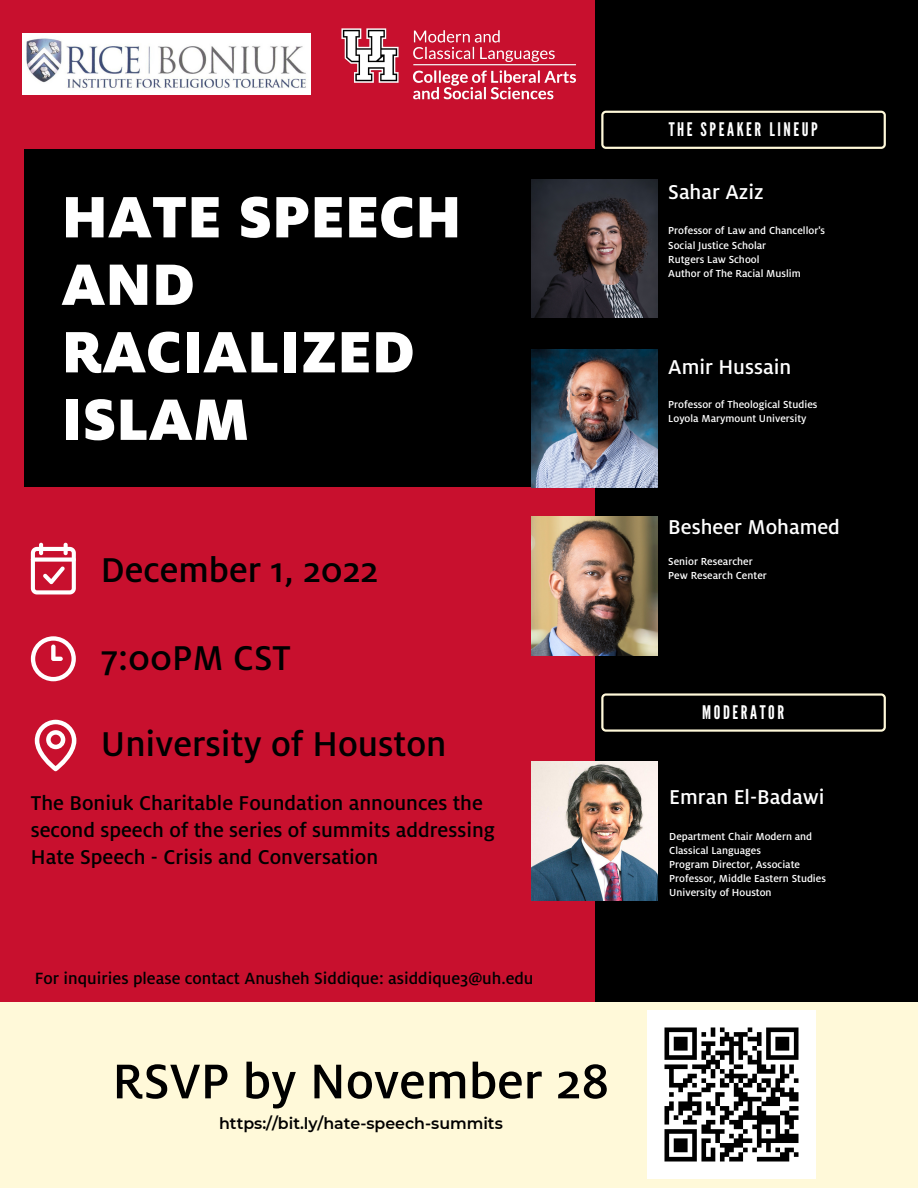
<style>
.page{position:relative;width:918px;height:1188px;background:#c8102e}
.page>*{position:absolute;margin:0;border:0;box-sizing:border-box;transform-origin:0 0}
.t1{font:900 64.65px/67.5px "Milo OT";color:#fff}
.t2{font:500 54px "Milo OT";color:#000}
.t3{font:500 38.1px "Milo OT";color:#000}
.t4{font:500 22.2px/27.3px "Milo OT";color:#000}
.t5{font:500 22.2px "Milo OT";color:#fff}
.t6{font:18.75px "League Gothic";letter-spacing:.14em;color:#fff}
.t7{font:500 18px "Milo OT";color:#000}
.t8{font:600 15.75px "Montserrat";color:#000}
.t9{font:500 11.25px/14.1px "Milo OT";color:#fff}
</style>
<div class="page">
<div style="left:0;top:1002px;width:918px;height:186px;background:#fff9d9"></div>
<div style="left:595px;top:0;width:323px;height:1002px;background:#000"></div>
<div style="left:24px;top:149px;width:590px;height:338px;background:#000"></div>
<img style="left:532px;top:179px;width:126px;height:138px">
<img style="left:532px;top:350px;width:126px;height:137px">
<img style="left:532px;top:517px;width:126px;height:138px">
<img style="left:532px;top:762px;width:126px;height:138px">
<img style="left:22px;top:33px;width:288px;height:61px">
<img style="left:341px;top:28px;width:235px;height:72px">
<svg style="left:601px;top:111px;width:285px;height:38px"></svg>
<svg style="left:31px;top:543px;width:45px;height:51px"></svg>
<svg style="left:35px;top:720px;width:41px;height:51px"></svg>
<svg style="left:31px;top:636px;width:45px;height:45px"></svg>
<img style="left:647px;top:1011px;width:168px;height:167px">
<svg style="left:601px;top:693px;width:285px;height:39px"></svg>
<h1 class="t1" style="left:61px;top:185px;width:402px">HATE SPEECH<br>AND<br>RACIALIZED<br>ISLAM</h1>
<h3 class="t3" style="left:101px;top:552px;width:279px">December 1, 2022</h3>
<h3 class="t3" style="left:101px;top:639px;width:191px">7:00PM CST</h3>
<h3 class="t3" style="left:101px;top:726px;width:347px">University of Houston</h3>
<h3 class="t4" style="left:31px;top:789px;width:466px">The Boniuk Charitable Foundation announces the second speech of the series of summits addressing<br>Hate Speech - Crisis and Conversation</h3>
<h3 class="t7" style="left:35px;top:970px;width:500px">For inquiries please contact Anusheh Siddique: asiddique3@uh.edu</h3>
<h2 class="t2" style="left:112px;top:1055px;width:499px">RSVP by November 28</h2>
<h3 class="t8" style="left:219px;top:1114px;width:285px">https://bit.ly/hate-speech-summits</h3>
<h3 class="t6" style="left:669px;top:119px;width:151px">THE SPEAKER LINEUP</h3>
<h3 class="t5" style="left:668px;top:181px;width:97px">Sahar Aziz</h3>
<p class="t9" style="left:668px;top:224px;width:158px">Professor of Law and Chancellor's<br>Social Justice Scholar<br>Rutgers Law School<br>Author of The Racial Muslim</p>
<h3 class="t5" style="left:668px;top:357px;width:124px">Amir Hussain</h3>
<p class="t9" style="left:668px;top:398px;width:151px">Professor of Theological Studies<br>Loyola Marymount University</p>
<h3 class="t5" style="left:668px;top:516px;width:173px">Besheer Mohamed</h3>
<p class="t9" style="left:668px;top:554px;width:100px">Senior Researcher<br>Pew Research Center</p>
<h3 class="t6" style="left:702px;top:701px;width:83px">MODERATOR</h3>
<h3 class="t5" style="left:669px;top:786px;width:157px">Emran El-Badawi</h3>
<p class="t9" style="left:669px;top:830px;width:158px">Department Chair Modern and<br>Classical Languages<br>Program Director, Associate<br>Professor, Middle Eastern Studies<br>University of Houston</p>
</div>
